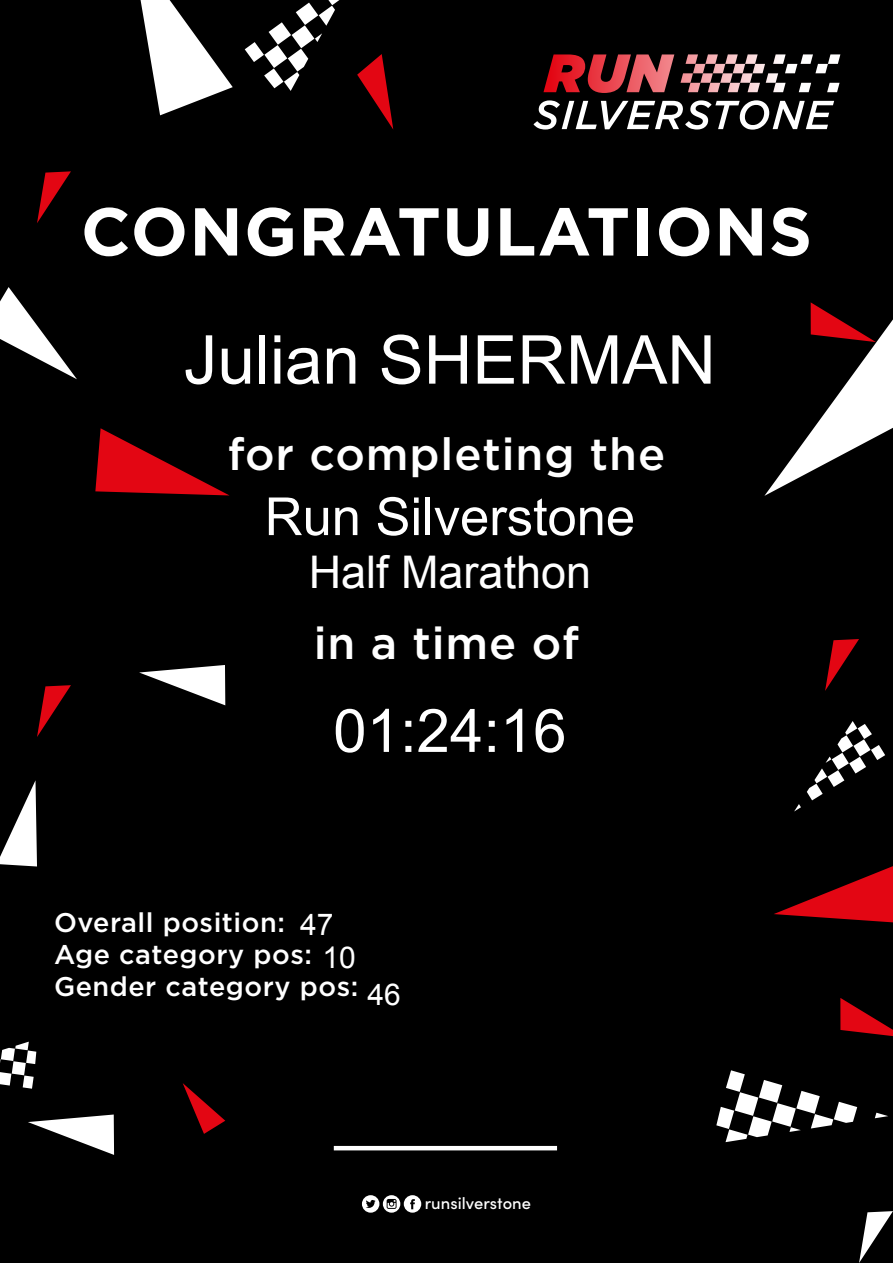
<style>
.page{position:relative;width:893px;height:1263px;background:#000}
.page>*{position:absolute;margin:0;border:0;box-sizing:border-box;transform-origin:0 0}
.t1{font:700 67.5px "Gotham";letter-spacing:.02em;color:#fff}
.t2{font:67.5px "Arial";color:#fff}
.t3{font:60px "Arial";color:#fff}
.t4{font:52.5px "Arial";color:#fff}
.t5{font:500 45px "Gotham";letter-spacing:.02em;color:#fff}
.t6{font:45px "Arial";color:#fff}
.t7{font:30px/33px "Arial";color:#fff}
.t8{font:500 27px/32.4px "Gotham";letter-spacing:.02em;color:#fff}
.t9{font:500 16.5px "Sofia Pro";letter-spacing:.005em;color:#fff}
</style>
<div class="page">
<hr style="left:334px;top:1146px;width:223px;height:4px;background:#fff">
<svg style="left:139px;top:665px;width:86px;height:40px"></svg>
<svg style="left:0;top:780px;width:37px;height:86px"></svg>
<svg style="left:28px;top:1114px;width:86px;height:41px"></svg>
<svg style="left:141px;top:0;width:92px;height:115px"></svg>
<svg style="left:0;top:287px;width:77px;height:92px"></svg>
<svg style="left:774px;top:866px;width:119px;height:56px"></svg>
<svg style="left:95px;top:428px;width:134px;height:67px"></svg>
<svg style="left:764px;top:302px;width:129px;height:194px"></svg>
<svg style="left:840px;top:998px;width:53px;height:38px"></svg>
<svg style="left:37px;top:685px;width:34px;height:52px"></svg>
<svg style="left:825px;top:639px;width:34px;height:52px"></svg>
<svg style="left:37px;top:171px;width:34px;height:52px"></svg>
<svg style="left:859px;top:1211px;width:34px;height:52px"></svg>
<svg style="left:357px;top:54px;width:36px;height:75px"></svg>
<svg style="left:183px;top:1083px;width:42px;height:51px"></svg>
<svg style="left:362px;top:1195px;width:59px;height:18px"></svg>
<svg style="left:533px;top:100px;width:301px;height:30px"></svg>
<svg style="left:543px;top:54px;width:131px;height:39px"></svg>
<svg style="left:680px;top:54px;width:160px;height:38px"></svg>
<svg style="left:716px;top:1070px;width:141px;height:73px"></svg>
<svg style="left:875px;top:1113px;width:13px;height:5px"></svg>
<svg style="left:794px;top:721px;width:91px;height:90px"></svg>
<svg style="left:0;top:1041px;width:37px;height:48px"></svg>
<svg style="left:245px;top:0;width:95px;height:91px"></svg>
<h1 class="t1" style="left:81px;top:193px;width:733px">CONGRATULATIONS</h1>
<h1 class="t2" style="left:184px;top:323px;width:534px">Julian SHERMAN</h1>
<h3 class="t5" style="left:228px;top:424px;width:439px">for completing the</h3>
<h3 class="t4" style="left:265px;top:488px;width:372px">Run Silverstone</h3>
<h3 class="t6" style="left:309px;top:548px;width:284px">Half Marathon</h3>
<h3 class="t5" style="left:314px;top:614px;width:267px">in a time of</h3>
<h2 class="t3" style="left:333px;top:698px;width:235px">01:24:16</h2>
<p class="t8" style="left:54px;top:905px;width:306px">Overall position:<br>Age category pos:<br>Gender category pos:</p>
<p class="t7" style="left:322px;top:908px;width:35px;text-indent:-22px">47<br>10</p>
<p class="t7" style="left:368px;top:978px;width:35px">46</p>
<p class="t9" style="left:425px;top:1191px;width:108px">runsilverstone</p>
</div>
